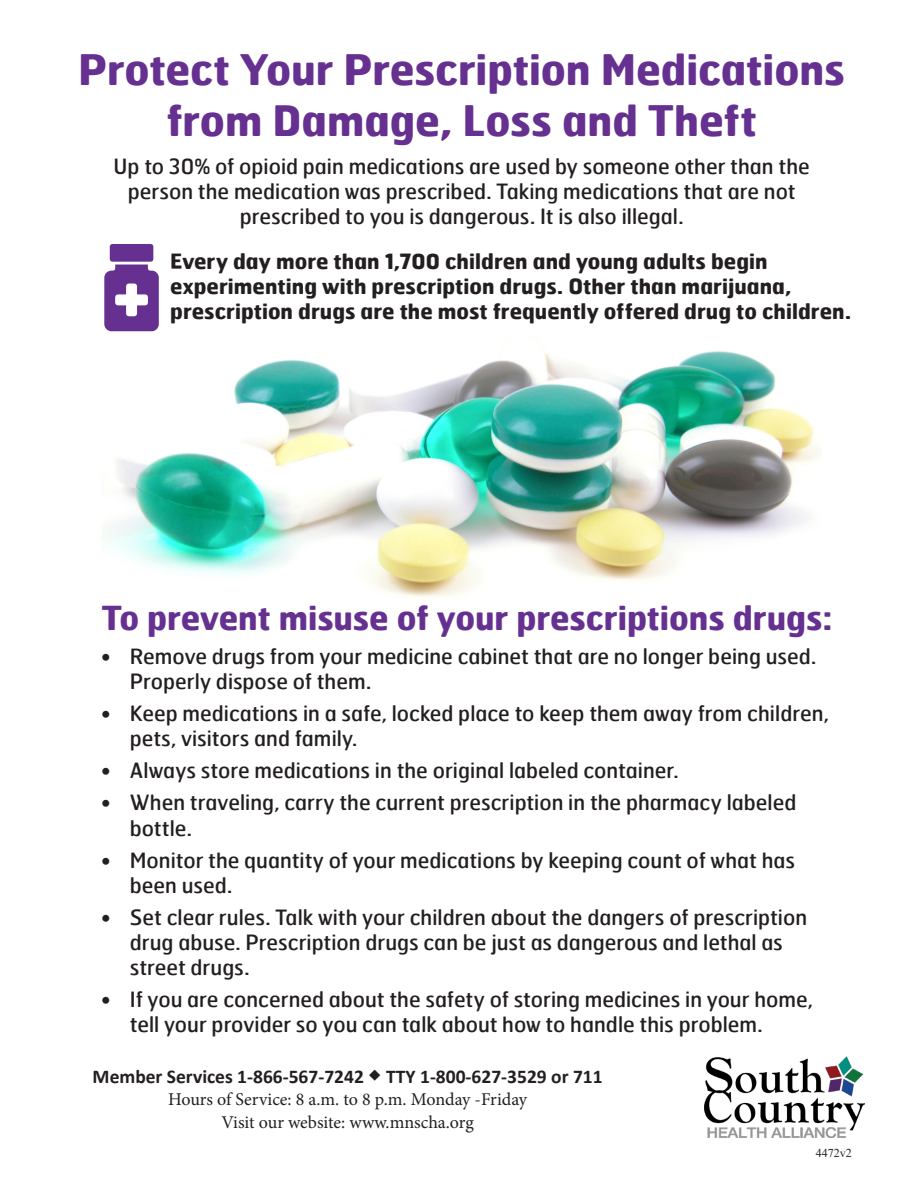
<style>
.page{position:relative;width:918px;height:1188px;background:#fff}
.page>*{position:absolute;margin:0;border:0;box-sizing:border-box;transform-origin:0 0}
.sub-head{font:700 42px "Hermes";letter-spacing:-.005em;color:#663091}
.sub-head-2{font:700 33px "Hermes";letter-spacing:-.005em;color:#663091}
.sub-head-3{font:21px/25.2px "Hermes";color:#231f20}
.sub-head-4{font:700 21px/25.2px "Hermes";color:#231f20}
.t1{font:700 19.5px "Calibri";color:#231f20}
.t2{font:18px "Minion Pro";letter-spacing:-.005em;color:#231f20}
.t3{font:12px "Times New Roman";color:#231f20}
</style>
<div class="page">
<img style="left:103px;top:349px;width:718px;height:249px">
<svg style="left:104px;top:244px;width:55px;height:87px"></svg>
<img style="left:705px;top:1056px;width:160px;height:81px">
<p class="sub-head" style="left:78px;top:42px;width:768px">Protect Your Prescription Medications</p>
<p class="sub-head" style="left:167px;top:93px;width:592px">from Damage, Loss and Theft</p>
<p class="sub-head-3" style="left:114px;top:153px;width:698px;text-align:center">Up to 30% of opioid pain medications are used by someone other than the person the medication was prescribed. Taking medications that are not prescribed to you is dangerous. It is also illegal.</p>
<p class="sub-head-4" style="left:170px;top:248px;width:682px">Every day more than 1,700 children and young adults begin experimenting with prescription drugs. Other than marijuana, prescription drugs are the most frequently offered drug to children.</p>
<p class="sub-head-2" style="left:102px;top:596px;width:732px">To prevent misuse of your prescriptions drugs:</p>
<p class="sub-head-3" style="left:130px;top:643px;width:688px;text-indent:-28px">• Remove drugs from your medicine cabinet that are no longer being used.<br>Properly dispose of them.</p>
<p class="sub-head-3" style="left:130px;top:700px;width:701px;text-indent:-28px">• Keep medications in a safe, locked place to keep them away from children, pets, visitors and family.</p>
<p class="sub-head-3" style="left:101px;top:758px;width:579px">• Always store medications in the original labeled container.</p>
<p class="sub-head-3" style="left:130px;top:789px;width:668px;text-indent:-28px">• When traveling, carry the current prescription in the pharmacy labeled bottle.</p>
<p class="sub-head-3" style="left:130px;top:847px;width:667px;text-indent:-28px">• Monitor the quantity of your medications by keeping count of what has been used.</p>
<p class="sub-head-3" style="left:130px;top:904px;width:679px;text-indent:-28px">• Set clear rules. Talk with your children about the dangers of prescription drug abuse. Prescription drugs can be just as dangerous and lethal as street drugs.</p>
<p class="sub-head-3" style="left:130px;top:986px;width:685px;text-indent:-28px">• If you are concerned about the safety of storing medicines in your home, tell your provider so you can talk about how to handle this problem.</p>
<p class="t1" style="left:93px;top:1063px;width:512px">Member Services 1-866-567-7242 ◆ TTY 1-800-627-3529 or 711</p>
<p class="t2" style="left:168px;top:1088px;width:361px">Hours of Service: 8 a.m. to 8 p.m. Monday -Friday</p>
<p class="t2" style="left:221px;top:1110px;width:254px">Visit our website: www.mnscha.org</p>
<p class="t3" style="left:816px;top:1145px;width:37px">4472v2</p>
</div>
